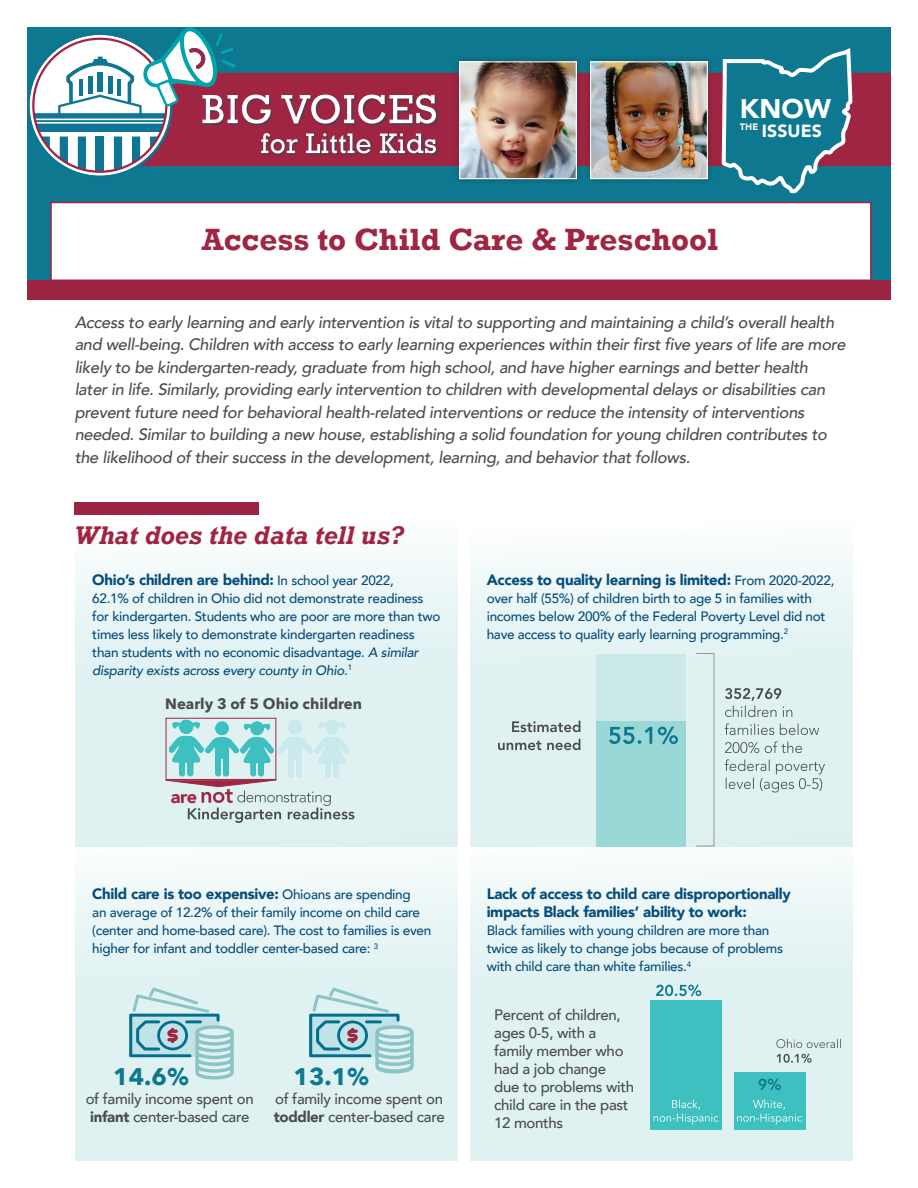
<style>
.page{position:relative;width:918px;height:1188px;background:#fff}
.page>*{position:absolute;margin:0;border:0;box-sizing:border-box;transform-origin:0 0}
.t1{font:700 31.5px "Rockwell";color:#a02542}
.t2{font:900 27px "Avenir";color:#fff}
.t3{font:italic 700 24px "Rockwell";color:#a02542}
.t4{font:700 24px "Avenir Next";color:#0d7890}
.t5{font:900 18px "Avenir";color:#9f2643}
.t6{font:900 17.55px "Avenir";letter-spacing:.005em;color:#fff}
.t7{font:italic 500 16.5px/22.5px "Avenir";letter-spacing:-.02em;color:#4b4c4d}
.t8{font:900 15px/18px "Avenir";letter-spacing:-.02em;color:#034c7c}
.t9{font:500 15px/18px "Avenir";letter-spacing:-.02em;color:#4b4c4d}
.t10{font:700 15px "Avenir Next";color:#4b4c4d}
.t11{font:500 13.5px/18px "Avenir";letter-spacing:-.02em;color:#034c7c}
.s1{font-weight:500;font-size:13.5px}
.s2{font-style:italic}
.s3{font-weight:900}
</style>
<div class="page">
<div style="left:75px;top:518px;width:383px;height:329px;background:linear-gradient(to bottom,#f5fafb,#d6eded)"></div>
<svg style="left:75px;top:832px;width:383px;height:329px;fill:#e1f2f2"></svg>
<div style="left:470px;top:518px;width:382px;height:329px;background:linear-gradient(to bottom,#f6fbfb,#d5ecec)"></div>
<div style="left:470px;top:832px;width:382px;height:329px;background:linear-gradient(to bottom,#eff8f8,#daefef)"></div>
<div style="left:75px;top:502px;width:184px;height:13px;background:#9d2342"></div>
<div style="left:27px;top:27px;width:864px;height:272px;background:#0d7890"></div>
<div style="left:50px;top:202px;width:822px;height:79px;background:#fff;border:2px solid #a02542"></div>
<div style="left:27px;top:280px;width:864px;height:19px;background:#9d2342"></div>
<div style="left:596px;top:654px;width:90px;height:193px;background:#cce9e9"></div>
<div style="left:596px;top:721px;width:90px;height:126px;background:#9ad7d7"></div>
<svg style="left:498px;top:739px;width:82px;height:11px"></svg>
<svg style="left:512px;top:721px;width:68px;height:11px"></svg>
<div style="left:696px;top:653px;width:18px;height:193px;background:#dff1f1"></div>
<svg style="left:609px;top:726px;width:69px;height:19px"></svg>
<div style="left:734px;top:1072px;width:71px;height:57px;background:#3dc0bf"></div>
<div style="left:650px;top:1000px;width:71px;height:130px;background:#3dc0bf"></div>
<svg style="left:777px;top:1054px;width:35px;height:9px"></svg>
<svg style="left:776px;top:1039px;width:65px;height:9px"></svg>
<svg style="left:656px;top:984px;width:45px;height:12px"></svg>
<svg style="left:759px;top:1078px;width:22px;height:12px"></svg>
<svg style="left:654px;top:1100px;width:64px;height:25px"></svg>
<svg style="left:737px;top:1100px;width:65px;height:25px"></svg>
<div style="left:436px;top:73px;width:455px;height:93px;background:#a02542"></div>
<hr style="left:35px;top:120px;width:130px;height:2px;background:#0e7694">
<svg style="left:36px;top:27px;width:400px;height:143px"></svg>
<div style="left:453px;top:55px;width:130px;height:130px;background:#231f20;opacity:.4"></div>
<img style="left:461px;top:63px;width:114px;height:114px">
<div style="left:459px;top:61px;width:118px;height:118px;border:1px solid #fff"></div>
<div style="left:584px;top:55px;width:130px;height:130px;background:#231f20;opacity:.4"></div>
<img style="left:592px;top:63px;width:114px;height:114px">
<div style="left:590px;top:61px;width:118px;height:118px;border:1px solid #fff"></div>
<svg style="left:720px;top:48px;width:136px;height:827px"></svg>
<img style="left:169px;top:712px;width:37px;height:66px">
<img style="left:275px;top:711px;width:77px;height:68px">
<img style="left:204px;top:713px;width:72px;height:65px">
<div style="left:166px;top:718px;width:110px;height:62px;border:1px solid #9f2643"></div>
<svg style="left:165px;top:779px;width:189px;height:44px;background:#c9cdd0"></svg>
<svg style="left:129px;top:988px;width:105px;height:92px;background:#b1d5da"></svg>
<svg style="left:309px;top:988px;width:105px;height:86px;background:#afd4d9"></svg>
<h2 class="t2" style="left:740px;top:85px;width:93px">KNOW</h2>
<p class="t6" style="left:740px;top:115px;width:84px"><sup>THE</sup> ISSUES</p>
<h1 class="t1" style="left:202px;top:220px;width:518px">Access to Child Care &amp; Preschool</h1>
<p class="t7" style="left:75px;top:311px;width:772px">Access to early learning and early intervention is vital to supporting and maintaining a child’s overall health and well-being. Children with access to early learning experiences within their first five years of life are more likely to be kindergarten-ready, graduate from high school, and have higher earnings and better health<br>later in life. Similarly, providing early intervention to children with developmental delays or disabilities can prevent future need for behavioral health-related interventions or reduce the intensity of interventions needed. Similar to building a new house, establishing a solid foundation for young children contributes to the likelihood of their success in the development, learning, and behavior that follows.</p>
<h3 class="t3" style="left:74px;top:520px;width:332px">What does the data tell us?</h3>
<p class="t8" style="left:92px;top:570px;width:303px">Ohio’s children are behind: <span class="s1">In school year 2022,</span></p>
<p class="t11" style="left:92px;top:588px;width:350px">62.1% of children in Ohio did not demonstrate readiness for kindergarten. Students who are poor are more than two times less likely to demonstrate kindergarten readiness than students with no economic disadvantage. <span class="s2">A similar disparity exists across every county in Ohio.</span><sup>1</sup></p>
<p class="t10" style="left:165px;top:690px;width:198px">Nearly 3 of 5 Ohio children</p>
<p class="t5" style="left:171px;top:781px;width:28px">are</p>
<p class="t8" style="left:92px;top:884px;width:320px">Child care is too expensive: <span class="s1">Ohioans are spending</span></p>
<p class="t11" style="left:92px;top:903px;width:341px">an average of 12.2% of their family income on child care (center and home-based care). The cost to families is even higher for infant and toddler center-based care: <sup>3</sup></p>
<h3 class="t4" style="left:113px;top:1056px;width:77px">14.6%</h3>
<h3 class="t4" style="left:294px;top:1056px;width:77px">13.1%</h3>
<p class="t9" style="left:86px;top:1089px;width:170px">of family income spent on <span class="s3">infant</span> center-based care</p>
<p class="t9" style="left:274px;top:1089px;width:172px">of family income spent on <span class="s3">toddler</span> center-based care</p>
<p class="t8" style="left:487px;top:570px;width:349px">Access to quality learning is limited: <span class="s1">From 2020-2022,</span></p>
<p class="t11" style="left:487px;top:588px;width:340px">over half (55%) of children birth to age 5 in families with incomes below 200% of the Federal Poverty Level did not have access to quality early learning programming.<sup>2</sup></p>
<p class="t8" style="left:487px;top:884px;width:306px">Lack of access to child care disproportionally impacts Black families’ ability to work:</p>
<p class="t11" style="left:487px;top:921px;width:298px">Black families with young children are more than twice as likely to change jobs because of problems with child care than white families.<sup>4</sup></p>
<p class="t9" style="left:494px;top:1005px;width:141px">Percent of children, ages 0-5, with a family member who had a job change due to problems with child care in the past<br>12 months</p>
</div>
